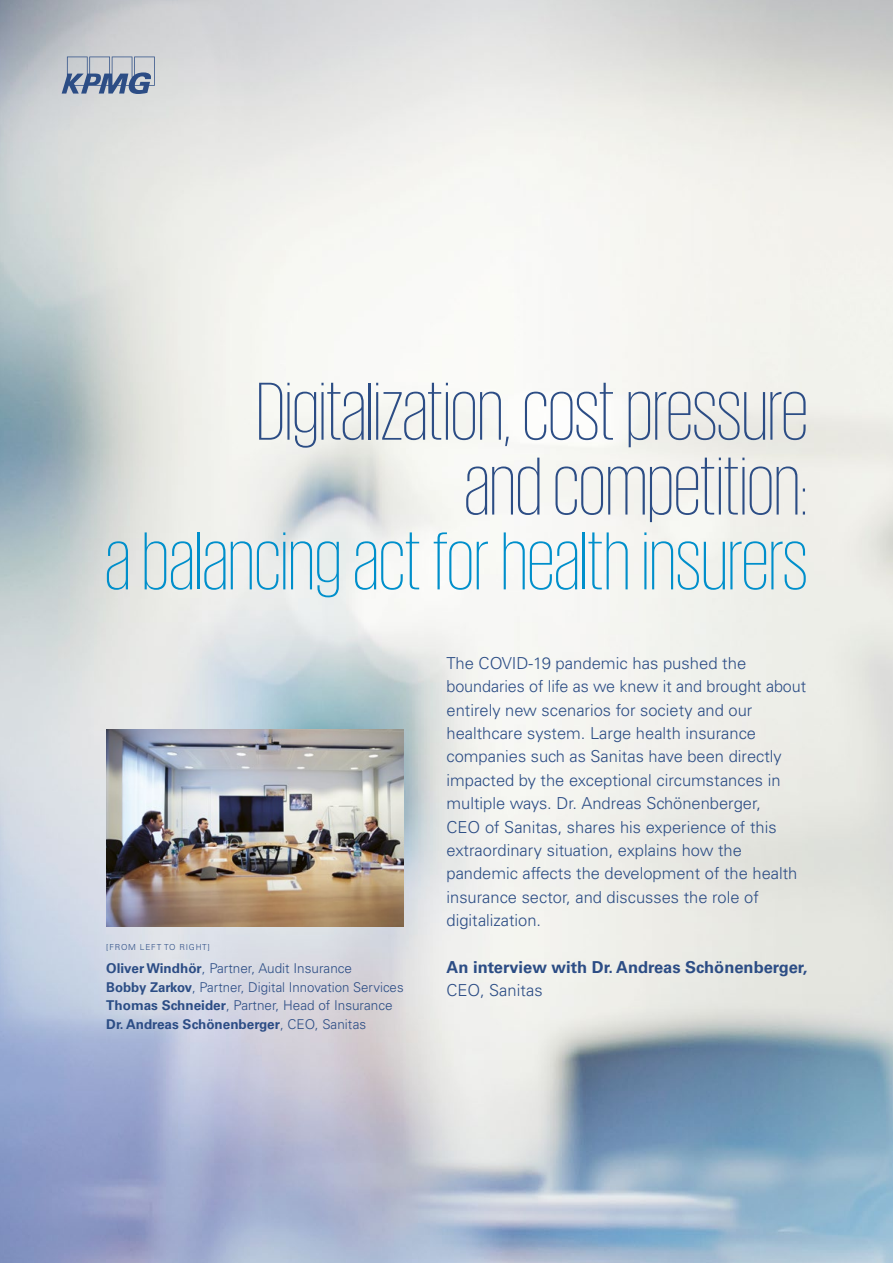
<style>
.page{position:relative;width:893px;height:1263px;background:#fff}
.page>*{position:absolute;margin:0;border:0;box-sizing:border-box;transform-origin:0 0}
.t1{font:200 84px/74.8px "KPMG";color:#2c4d85;text-align:right}
.t2{font:200 84px "KPMG";color:#008fcb}
.t3{font:300 16.5px/23.4px "Univers LT Std";color:#2c4d85}
.t4{font:700 16.5px "Univers LT Std";color:#2c4d85}
.t5{font:300 13.5px/18.8px "Univers LT Std";color:#2c4d85}
.t6{font:300 8.25px "Univers LT Std";letter-spacing:.1em;color:#2c4d85}
.s1{font-weight:700}
</style>
<div class="page">
<img style="left:0;top:0;width:893px;height:1263px">
<img style="left:106px;top:730px;width:298px;height:196px">
<svg style="left:62px;top:57px;width:93px;height:37px;background:#98a4b9"></svg>
<h1 class="t1" style="left:256px;top:372px;width:553px">Digitalization, cost pressure and competition:</h1>
<h1 class="t2" style="left:105px;top:521px;width:705px">a balancing act for health insurers</h1>
<p class="t3" style="left:446px;top:651px;width:361px">The COVID-19 pandemic has pushed the boundaries of life as we knew it and brought about entirely new scenarios for society and our healthcare system. Large health insurance companies such as Sanitas have been directly impacted by the exceptional circumstances in multiple ways. Dr. Andreas Schönenberger,<br>CEO of Sanitas, shares his experience of this extraordinary situation, explains how the pandemic affects the development of the health insurance sector, and discusses the role of digitalization.</p>
<p class="t6" style="left:106px;top:942px;width:105px">[FROM LEFT TO RIGHT]</p>
<p class="t5" style="left:106px;top:959px;width:299px"><span class="s1">Oliver Windhör</span>, Partner, Audit Insurance<br><span class="s1">Bobby Zarkov</span>, Partner, Digital Innovation Services <span class="s1">Thomas Schneider</span>, Partner, Head of Insurance <span class="s1">Dr. Andreas Schönenberger</span>, CEO, Sanitas</p>
<p class="t4" style="left:446px;top:957px;width:362px">An interview with Dr. Andreas Schönenberger,</p>
<p class="t3" style="left:446px;top:979px;width:98px">CEO, Sanitas</p>
</div>
